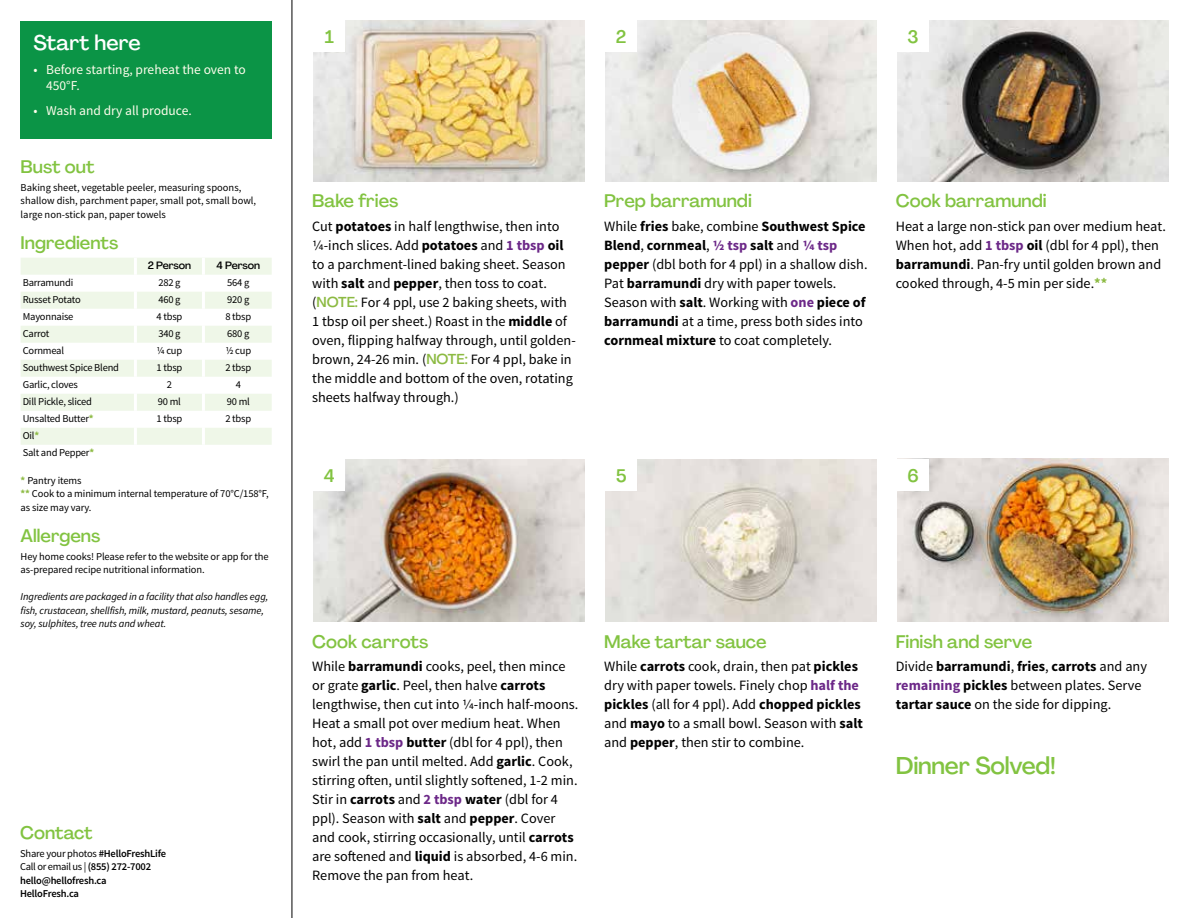
<style>
.page{position:relative;width:1188px;height:918px;background:#fff}
.page>*{position:absolute;margin:0;border:0;box-sizing:border-box;transform-origin:0 0}
.t1{font:500 24px "Agrandir";letter-spacing:-.01em;color:#82c341}
.t2{font:500 21px "Agrandir";color:#fff}
.t3{font:500 18px "Agrandir";color:#82c341}
.t4{font:14.25px/19px "Source Sans Pro";color:#000}
.t5{font:13.5px/16.2px "Source Sans Pro";color:#fffdec}
.t6{font:10.5px/13.5px "Source Sans Pro";letter-spacing:-.01em;color:#000}
.t7{font:italic 10.5px/13.5px "Source Sans Pro";letter-spacing:-.01em;color:#000}
.t8{font:600 10.5px/13.5px "Source Sans Pro";letter-spacing:-.02em;color:#000}
.t9{font:500 10.5px "Agrandir";letter-spacing:-.01em;color:#000}
.s1{font-weight:700;color:#8cba42}
.s2{font-weight:400}
.s3{font-weight:700}
.s4{font-weight:700;color:#6c2888}
.s5{font-family:"Agrandir";font-weight:500;color:#8cba42}
</style>
<div class="page">
<hr style="left:292px;top:0;width:1px;height:918px;background:#000">
<svg style="left:21px;top:258px;width:251px;height:187px;fill:#eff7e8"></svg>
<hr style="left:134px;top:258px;width:3px;height:17px;background:#fff">
<hr style="left:202px;top:258px;width:3px;height:17px;background:#fff">
<hr style="left:134px;top:275px;width:3px;height:17px;background:#fff">
<hr style="left:202px;top:275px;width:3px;height:17px;background:#fff">
<hr style="left:134px;top:292px;width:3px;height:17px;background:#fff">
<hr style="left:202px;top:292px;width:3px;height:17px;background:#fff">
<hr style="left:134px;top:309px;width:3px;height:17px;background:#fff">
<hr style="left:202px;top:309px;width:3px;height:17px;background:#fff">
<hr style="left:134px;top:326px;width:3px;height:17px;background:#fff">
<hr style="left:202px;top:326px;width:3px;height:17px;background:#fff">
<hr style="left:134px;top:343px;width:3px;height:17px;background:#fff">
<hr style="left:202px;top:343px;width:3px;height:17px;background:#fff">
<hr style="left:134px;top:360px;width:3px;height:17px;background:#fff">
<hr style="left:202px;top:360px;width:3px;height:17px;background:#fff">
<hr style="left:134px;top:377px;width:3px;height:17px;background:#fff">
<hr style="left:202px;top:377px;width:3px;height:17px;background:#fff">
<hr style="left:134px;top:394px;width:3px;height:17px;background:#fff">
<hr style="left:202px;top:394px;width:3px;height:17px;background:#fff">
<hr style="left:134px;top:411px;width:3px;height:17px;background:#fff">
<hr style="left:202px;top:411px;width:3px;height:17px;background:#fff">
<hr style="left:134px;top:428px;width:3px;height:17px;background:#fff">
<hr style="left:202px;top:428px;width:3px;height:17px;background:#fff">
<div style="left:21px;top:21px;width:251px;height:117px;background:#0b9446"></div>
<img style="left:313px;top:459px;width:272px;height:162px">
<div style="left:313px;top:459px;width:32px;height:32px;background:#fff"></div>
<img style="left:605px;top:459px;width:272px;height:162px">
<div style="left:605px;top:459px;width:32px;height:32px;background:#fff"></div>
<img style="left:897px;top:459px;width:272px;height:162px">
<div style="left:897px;top:459px;width:32px;height:32px;background:#fff"></div>
<img style="left:313px;top:20px;width:272px;height:161px">
<div style="left:313px;top:20px;width:32px;height:32px;background:#fff"></div>
<img style="left:605px;top:20px;width:272px;height:161px">
<div style="left:605px;top:20px;width:32px;height:32px;background:#fff"></div>
<img style="left:897px;top:20px;width:272px;height:161px">
<div style="left:897px;top:20px;width:32px;height:32px;background:#fff"></div>
<h2 class="t2" style="left:33px;top:29px;width:109px">Start here</h2>
<p class="t5" style="left:46px;top:62px;width:201px;text-indent:-13px">• Before starting, preheat the oven to<br>450°F.</p>
<p class="t5" style="left:33px;top:103px;width:160px">• Wash and dry all produce.</p>
<p class="t3" style="left:21px;top:156px;width:75px">Bust out</p>
<p class="t6" style="left:21px;top:181px;width:237px">Baking sheet, vegetable peeler, measuring spoons, shallow dish, parchment paper, small pot, small bowl, large non-stick pan, paper towels</p>
<p class="t3" style="left:21px;top:232px;width:99px">Ingredients</p>
<p class="t9" style="left:148px;top:259px;width:45px">2 Person</p>
<p class="t9" style="left:217px;top:259px;width:45px">4 Person</p>
<p class="t6" style="left:23px;top:276px;width:52px">Barramundi</p>
<p class="t6" style="left:158px;top:276px;width:24px">282 g</p>
<p class="t6" style="left:227px;top:276px;width:24px">564 g</p>
<p class="t6" style="left:23px;top:293px;width:60px">Russet Potato</p>
<p class="t6" style="left:158px;top:293px;width:24px">460 g</p>
<p class="t6" style="left:227px;top:293px;width:24px">920 g</p>
<p class="t6" style="left:23px;top:310px;width:52px">Mayonnaise</p>
<p class="t6" style="left:157px;top:310px;width:27px">4 tbsp</p>
<p class="t6" style="left:225px;top:310px;width:27px">8 tbsp</p>
<p class="t6" style="left:23px;top:327px;width:28px">Carrot</p>
<p class="t6" style="left:158px;top:327px;width:24px">340 g</p>
<p class="t6" style="left:227px;top:327px;width:24px">680 g</p>
<p class="t6" style="left:23px;top:344px;width:43px">Cornmeal</p>
<p class="t6" style="left:157px;top:344px;width:27px">1/4 cup</p>
<p class="t6" style="left:225px;top:344px;width:27px">1/2 cup</p>
<p class="t6" style="left:23px;top:361px;width:98px">Southwest Spice Blend</p>
<p class="t6" style="left:157px;top:361px;width:27px">1 tbsp</p>
<p class="t6" style="left:225px;top:361px;width:27px">2 tbsp</p>
<p class="t6" style="left:23px;top:378px;width:57px">Garlic, cloves</p>
<p class="t6" style="left:167px;top:378px;width:7px">2</p>
<p class="t6" style="left:236px;top:378px;width:7px">4</p>
<p class="t6" style="left:23px;top:395px;width:71px">Dill Pickle, sliced</p>
<p class="t6" style="left:158px;top:395px;width:25px">90 ml</p>
<p class="t6" style="left:227px;top:395px;width:25px">90 ml</p>
<p class="t6" style="left:23px;top:412px;width:72px">Unsalted Butter<span class="s1">*</span></p>
<p class="t6" style="left:157px;top:412px;width:27px">1 tbsp</p>
<p class="t6" style="left:225px;top:412px;width:27px">2 tbsp</p>
<p class="t6" style="left:23px;top:428px;width:73px;line-height:17px">Oil<span class="s1">*<br></span>Salt and Pepper<span class="s1">*</span></p>
<p class="t6" style="left:21px;top:474px;width:250px"><span class="s1">*</span> Pantry items<br><span class="s1">**</span> Cook to a minimum internal temperature of 70°C/158°F, as size may vary.</p>
<p class="t3" style="left:21px;top:525px;width:81px">Allergens</p>
<p class="t6" style="left:21px;top:550px;width:250px">Hey home cooks! Please refer to the website or app for the as-prepared recipe nutritional information.</p>
<p class="t7" style="left:21px;top:590px;width:249px">Ingredients are packaged in a facility that also handles egg, fish, crustacean, shellfish, milk, mustard, peanuts, sesame, soy, sulphites, tree nuts and wheat.</p>
<p class="t3" style="left:20px;top:822px;width:74px">Contact</p>
<p class="t8" style="left:20px;top:847px;width:147px"><span class="s2">Share your photos</span> #HelloFreshLife<br><span class="s2">Call or email us |</span> (855) 272-7002 hello@hellofresh.ca<br>HelloFresh.ca</p>
<p class="t3" style="left:325px;top:26px;width:11px">1</p>
<p class="t3" style="left:616px;top:25px;width:12px">2</p>
<p class="t3" style="left:908px;top:25px;width:13px">3</p>
<p class="t3" style="left:312px;top:190px;width:88px">Bake fries</p>
<p class="t4" style="left:312px;top:217px;width:265px">Cut <span class="s3">potatoes</span> in half lengthwise, then into 1/4-inch slices. Add <span class="s3">potatoes</span> and <span class="s4">1 tbsp</span> <span class="s3">oil </span>to a parchment-lined baking sheet. Season with <span class="s3">salt</span> and <span class="s3">pepper</span>, then toss to coat. (<span class="s5">NOTE:</span> For 4 ppl, use 2 baking sheets, with 1 tbsp oil per sheet.) Roast in the <span class="s3">middle</span> of oven, flipping halfway through, until golden&shy;brown, 24-26 min. (<span class="s5">NOTE:</span> For 4 ppl, bake in the middle and bottom of the oven, rotating sheets halfway through.)</p>
<p class="t3" style="left:604px;top:190px;width:149px">Prep barramundi</p>
<p class="t4" style="left:604px;top:217px;width:265px">While <span class="s3">fries</span> bake, combine <span class="s3">Southwest Spice Blend</span>, <span class="s3">cornmeal</span>, <span class="s4">1/2 tsp</span> <span class="s3">salt</span> and <span class="s4">1/4 tsp </span><span class="s3">pepper</span> (dbl both for 4 ppl) in a shallow dish.<br>Pat <span class="s3">barramundi</span> dry with paper towels.<br>Season with <span class="s3">salt</span>. Working with <span class="s4">one</span> <span class="s3">piece of barramundi</span> at a time, press both sides into <span class="s3">cornmeal mixture</span> to coat completely.</p>
<p class="t3" style="left:896px;top:190px;width:152px">Cook barramundi</p>
<p class="t4" style="left:896px;top:217px;width:272px">Heat a large non-stick pan over medium heat.<br>When hot, add <span class="s4">1 tbsp</span> <span class="s3">oil</span> (dbl for 4 ppl), then <span class="s3">barramundi</span>. Pan-fry until golden brown and cooked through, 4-5 min per side.<span class="s1">**</span></p>
<p class="t3" style="left:324px;top:465px;width:12px">4</p>
<p class="t3" style="left:616px;top:465px;width:12px">5</p>
<p class="t3" style="left:907px;top:464px;width:13px">6</p>
<p class="t3" style="left:312px;top:630px;width:118px">Cook carrots</p>
<p class="t4" style="left:312px;top:657px;width:268px">While <span class="s3">barramundi</span> cooks, peel, then mince or grate <span class="s3">garlic</span>. Peel, then halve <span class="s3">carrots </span>lengthwise, then cut into 1/4-inch half-moons.<br>Heat a small pot over medium heat. When hot, add <span class="s4">1 tbsp</span> <span class="s3">butter</span> (dbl for 4 ppl), then swirl the pan until melted. Add <span class="s3">garlic</span>. Cook, stirring often, until slightly softened, 1-2 min.<br>Stir in <span class="s3">carrots</span> and <span class="s4">2 tbsp</span> <span class="s3">water</span> (dbl for 4 ppl). Season with <span class="s3">salt</span> and <span class="s3">pepper</span>. Cover and cook, stirring occasionally, until <span class="s3">carrots </span>are softened and <span class="s3">liquid</span> is absorbed, 4-6 min.<br>Remove the pan from heat.</p>
<p class="t3" style="left:604px;top:630px;width:164px">Make tartar sauce</p>
<p class="t4" style="left:604px;top:657px;width:260px">While <span class="s3">carrots</span> cook, drain, then pat <span class="s3">pickles </span>dry with paper towels. Finely chop <span class="s4">half the </span><span class="s3">pickles</span> (all for 4 ppl). Add <span class="s3">chopped pickles </span>and <span class="s3">mayo</span> to a small bowl. Season with <span class="s3">salt </span>and <span class="s3">pepper</span>, then stir to combine.</p>
<p class="t3" style="left:896px;top:630px;width:138px">Finish and serve</p>
<p class="t4" style="left:896px;top:657px;width:253px">Divide <span class="s3">barramundi</span>, <span class="s3">fries</span>, <span class="s3">carrots</span> and any <span class="s4">remaining</span> <span class="s3">pickles</span> between plates. Serve <span class="s3">tartar sauce</span> on the side for dipping.</p>
<h1 class="t1" style="left:896px;top:751px;width:162px">Dinner Solved!</h1>
</div>
